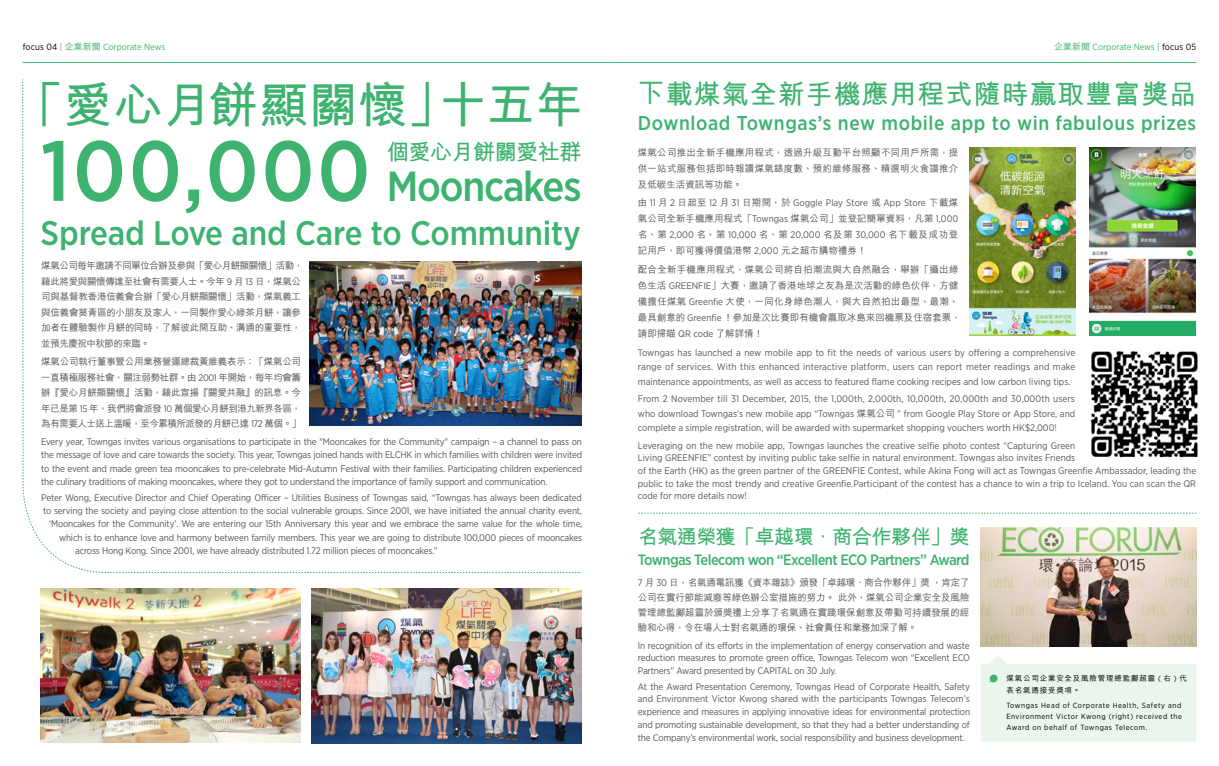
<style>
.page{position:relative;width:1219px;height:766px;background:#fff}
.page>*{position:absolute;margin:0;border:0;box-sizing:border-box;transform-origin:0 0}
.t1{font:700 49px "M Hei HK";color:#3eb370}
.t2{font:500 42px "Gotham Narrow";letter-spacing:-.03em;color:#3eb370}
.t3{font:500 34px "Gotham Narrow";letter-spacing:-.005em;color:#3eb370}
.t4{font:700 27px "M Hei HK";letter-spacing:.035em;color:#3eb370}
.t5{font:700 22px "M Hei HK";letter-spacing:-.02em;color:#3eb370}
.t6{font:500 20px "Gotham Narrow";letter-spacing:.03em;color:#3eb370}
.t7{font:700 20px "M Hei HK";letter-spacing:-.025em;color:#3eb370}
.t8{font:500 15px "Gotham Narrow";letter-spacing:-.04em;color:#3eb370}
.t9{font:9.5px/12.7px "Gotham Narrow";letter-spacing:-.015em;color:#595757;text-align:justify}
.t10{font:500 9.5px/15.5px "M Hei HK";letter-spacing:-.005em;color:#595757;text-align:justify}
.t11{font:500 9.5px/18.8px "M Hei HK";letter-spacing:.025em;color:#595757}
.t12{font:9px "Gotham Narrow";color:#3eb370}
.t13{font:7.5px/11px "Gotham Narrow";letter-spacing:.075em;color:#000;text-align:justify}
.t14{font:500 7.5px/11.9px "M Hei HK";letter-spacing:.11em;color:#000}
.s1{color:#000}
.s2{font-family:"M Hei HK";font-weight:500}
.s3{font-size:85px}
.s4{font-family:"Gotham Narrow";font-weight:400}
</style>
<div class="page">
<svg style="left:638px;top:512px;width:558px;height:1px"></svg>
<img style="left:312px;top:588px;width:269px;height:155px">
<img style="left:41px;top:588px;width:259px;height:154px">
<img style="left:22px;top:79px;width:560px;height:494px">
<img style="left:1090px;top:147px;width:106px;height:188px">
<img style="left:970px;top:147px;width:106px;height:188px">
<img style="left:1090px;top:351px;width:108px;height:107px">
<img style="left:981px;top:527px;width:215px;height:119px">
<svg style="left:981px;top:656px;width:215px;height:85px;background:#ebf5ec"></svg>
<hr style="left:23px;top:62px;width:586px;height:1px;background:#3eb370">
<hr style="left:609px;top:62px;width:587px;height:1px;background:#3eb370">
<p class="t12" style="left:23px;top:41px;width:144px"><span class="s1">focus 04</span> | <span class="s2">企業新聞</span> Corporate News</p>
<p class="t12" style="left:1054px;top:41px;width:143px"><span class="s2">企業新聞</span> Corporate News | <span class="s1">focus 05</span></p>
<h1 class="t1" style="left:15px;top:70px;width:570px">「愛心月餅顯關懷」十五年</h1>
<h2 class="t2" style="left:41px;top:160px;width:542px"><span class="s3">100,000</span> Mooncakes</h2>
<h3 class="t5" style="left:387px;top:135px;width:196px">個愛心月餅關愛社群</h3>
<h3 class="t3" style="left:41px;top:211px;width:542px">Spread Love and Care to Community</h3>
<p class="t10" style="left:41px;top:257px;width:264px;text-align:left">煤氣公司每年邀請不同單位合辦及參與「愛心月餅顯關懷」活動，藉此將愛與關懷傳達至社會有需要人士。今年 <span class="s4">9</span> 月 <span class="s4">13</span> 日，煤氣公司與基督教香港信義會合辦「愛心月餅顯關懷」活動，煤氣義工與信義會葵青區的小朋友及家人，一同製作愛心綠茶月餅，讓參加者在體驗製作月餅的同時，了解彼此間互助、溝通的重要性，並預先慶祝中秋節的來臨。</p>
<p class="t10" style="left:41px;top:353px;width:261px">煤氣公司執行董事暨公用業務營運總裁黃維義表示：「煤氣公司一直積極服務社會，關注弱勢社群。由 <span class="s4">2001</span> 年開始，每年均會籌辦『愛心月餅顯關懷』活動，藉此宣揚『關愛共融』的訊息。今年已是第 <span class="s4">15</span> 年，我們將會派發 <span class="s4">10</span> 萬個愛心月餅到港九新界各區，為有需要人士送上溫暖，至今累積所派發的月餅已達 <span class="s4">172</span> 萬個。」</p>
<p class="t9" style="left:41px;top:434px;width:543px;line-height:13.3px">Every year, Towngas invites various organisations to participate in the "Mooncakes for the Community" campaign – a channel to pass on the message of love and care towards the society. This year, Towngas joined hands with ELCHK in which families with children were invited to the event and made green tea mooncakes to pre-celebrate Mid-Autumn Festival with their families. Participating children experienced the culinary traditions of making mooncakes, where they got to understand the importance of family support and communication.</p>
<p class="t9" style="left:41px;top:491px;width:542px">Peter Wong, Executive Director and Chief Operating Officer – Utilities Business of Towngas said, “Towngas has always been dedicated</p>
<p class="t9" style="left:43px;top:504px;width:540px">to serving the society and paying close attention to the social vulnerable groups. Since 2001, we have initiated the annual charity event,</p>
<p class="t9" style="left:49px;top:517px;width:535px">‘Mooncakes for the Community’. We are entering our 15th Anniversary this year and we embrace the same value for the whole time,</p>
<p class="t9" style="left:59px;top:530px;width:524px">which is to enhance love and harmony between family members. This year we are going to distribute 100,000 pieces of mooncakes</p>
<p class="t9" style="left:75px;top:544px;width:364px">across Hong Kong. Since 2001, we have already distributed 1.72 million pieces of mooncakes.”</p>
<h3 class="t4" style="left:638px;top:74px;width:560px">下載煤氣全新手機應用程式隨時贏取豐富獎品</h3>
<h3 class="t6" style="left:638px;top:111px;width:560px">Download Towngas’s new mobile app to win fabulous prizes</h3>
<p class="t10" style="left:638px;top:143px;width:322px;line-height:16px">煤氣公司推出全新手機應用程式，透過升級互動平台照顧不同用戶所需，提供一站式服務包括即時報讀煤氣錶度數、預約維修服務、精選明火食譜推介及低碳生活資訊等功能。</p>
<p class="t9" style="left:638px;top:196px;width:322px"><span class="s2">由</span> 11 <span class="s2">月</span> 2 <span class="s2">日起至</span> 12 <span class="s2">月</span> 31 <span class="s2">日期間，於</span> Goggle Play Store <span class="s2">或</span> App Store <span class="s2">下載煤</span></p>
<p class="t10" style="left:638px;top:210px;width:322px">氣公司全新手機應用程式「<span class="s4">Towngas</span> 煤氣公司」並登記簡單資料，凡第 <span class="s4">1,000</span></p>
<p class="t9" style="left:638px;top:228px;width:322px"><span class="s2">名、第</span> 2,000 <span class="s2">名、第</span> 10,000 <span class="s2">名、第</span> 20,000 <span class="s2">名及第</span> 30,000 <span class="s2">名下載及成功登</span></p>
<p class="t11" style="left:638px;top:241px;width:322px">記用戶，即可獲得價值港幣 <span class="s4">2,000</span> 元之超市購物禮券！<br>配合全新手機應用程式，煤氣公司將自拍潮流與大自然融合，舉辦「攝出綠</p>
<p class="t10" style="left:638px;top:277px;width:324px;line-height:16px;text-align:left">色生活 <span class="s4">GREENFIE</span>」大賽，邀請了香港地球之友為是次活動的綠色伙伴，方健儀擔任煤氣 <span class="s4">Greenfie</span> 大使，一同化身綠色潮人，與大自然拍出最型、最潮、最具創意的 <span class="s4">Greenfie</span> ！參加是次比賽即有機會贏取冰島來回機票及住宿套票，請即掃瞄 <span class="s4">QR code</span> 了解詳情！</p>
<p class="t9" style="left:638px;top:345px;width:439px;line-height:14.5px">Towngas has launched a new mobile app to fit the needs of various users by offering a comprehensive range of services. With this enhanced interactive platform, users can report meter readings and make maintenance appointments, as well as access to featured flame cooking recipes and low carbon living tips.</p>
<p class="t9" style="left:638px;top:391px;width:439px;line-height:14.5px">From 2 November till 31 December, 2015, the 1,000th, 2,000th, 10,000th, 20,000th and 30,000th users who download Towngas’s new mobile app “Towngas <span class="s2">煤氣公司</span> ” from Google Play Store or App Store, and complete a simple registration, will be awarded with supermarket shopping vouchers worth HK$2,000!</p>
<p class="t9" style="left:638px;top:438px;width:560px;text-align:left">Leveraging on the new mobile app, Towngas launches the creative selfie photo contest “Capturing Green<br>Living GREENFIE” contest by inviting public take selfie in natural environment. Towngas also invites Friends<br>of the Earth (HK) as the green partner of the GREENFIE Contest, while Akina Fong will act as Towngas Greenfie Ambassador, leading the public to take the most trendy and creative Greenfie.Participant of the contest has a chance to win a trip to Iceland. You can scan the QR code for more details now!</p>
<h3 class="t7" style="left:638px;top:522px;width:333px">名氣通榮獲「卓越環．商合作夥伴」獎</h3>
<h3 class="t8" style="left:638px;top:549px;width:333px">Towngas Telecom won “Excellent ECO Partners” Award</h3>
<p class="t10" style="left:638px;top:574px;width:333px;line-height:15px"><span class="s4">7</span> 月 <span class="s4">30</span> 日，名氣通電訊獲《資本雜誌》頒發「卓越環．商合作夥伴」獎 ，肯定了公司在實行節能減廢等綠色辦公室措施的努力。此外，煤氣公司企業安全及風險管理總監鄺超靈於頒獎禮上分享了名氣通在實踐環保創意及帶動可持續發展的經驗和心得，令在場人士對名氣通的環保、社會責任和業務加深了解。</p>
<p class="t9" style="left:638px;top:638px;width:334px">In recognition of its efforts in the implementation of energy conservation and waste reduction measures to promote green office, Towngas Telecom won “Excellent ECO Partners” Award presented by CAPITAL on 30 July.</p>
<p class="t9" style="left:638px;top:679px;width:334px">At the Award Presentation Ceremony, Towngas Head of Corporate Health, Safety and Environment Victor Kwong shared with the participants Towngas Telecom’s experience and measures in applying innovative ideas for environmental protection and promoting sustainable development, so that they had a better understanding of the Company’s environmental work, social responsibility and business development.</p>
<p class="t14" style="left:1006px;top:672px;width:182px">煤氣公司企業安全及風險管理總監鄺超靈 <span class="s4">(</span> 右 <span class="s4">)</span> 代表名氣通接受獎項。</p>
<p class="t13" style="left:1006px;top:699px;width:177px">Towngas Head of Corporate Health, Safety and Environment Victor Kwong (right) received the Award on behalf of Towngas Telecom.</p>
</div>
